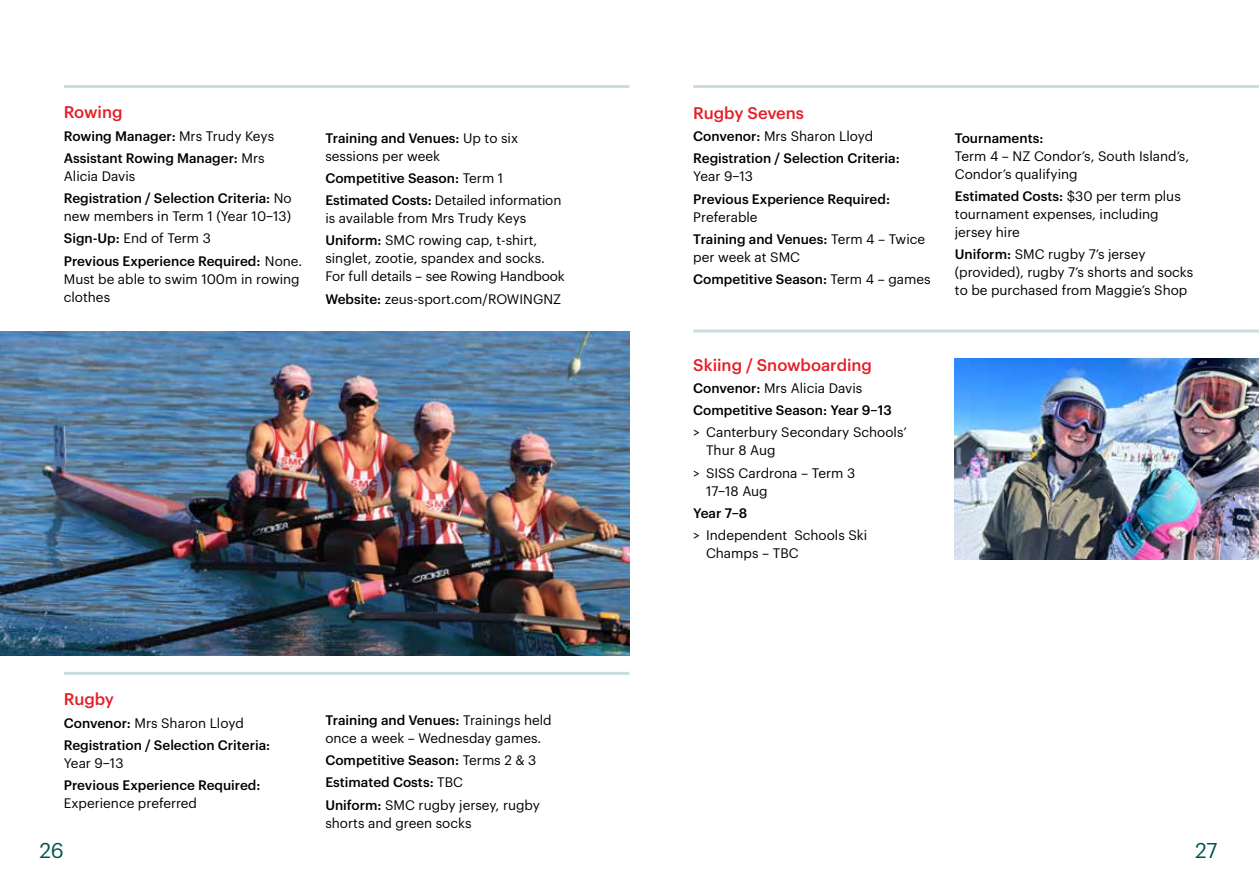
<style>
.page{position:relative;width:1259px;height:893px;background:#fff}
.page>*{position:absolute;margin:0;border:0;box-sizing:border-box;transform-origin:0 0}
.t1{font:21px "Graphik";color:#00544f}
.t2{font:500 16.5px "Graphik";color:#e31f27}
.t3{font:13.5px/18px "Graphik";color:#000}
.t4{font:500 13.5px/22.2px "Graphik";color:#000}
.s1{font-weight:400}
.s2{font-weight:500}
</style>
<div class="page">
<img style="left:0;top:332px;width:629px;height:324px">
<hr style="left:64px;top:85px;width:565px;height:3px;background:#cadddf">
<hr style="left:64px;top:672px;width:565px;height:3px;background:#cadddf">
<hr style="left:693px;top:330px;width:566px;height:3px;background:#cadddf">
<img style="left:955px;top:358px;width:304px;height:201px">
<hr style="left:693px;top:85px;width:566px;height:3px;background:#cadddf">
<p class="t2" style="left:64px;top:100px;width:60px">Rowing</p>
<p class="t4" style="left:64px;top:123px;width:212px">Rowing Manager: <span class="s1">Mrs Trudy Keys<br></span>Assistant Rowing Manager: <span class="s1">Mrs</span></p>
<p class="t4" style="left:64px;top:164px;width:229px"><span class="s1">Alicia Davis<br></span>Registration / Selection Criteria: <span class="s1">No</span></p>
<p class="t3" style="left:64px;top:204px;width:240px;line-height:22.2px">new members in Term 1 (Year 10–13)<br><span class="s2">Sign-Up:</span> End of Term 3<br><span class="s2">Previous Experience Required:</span> None.</p>
<p class="t3" style="left:64px;top:269px;width:237px">Must be able to swim 100m in rowing clothes</p>
<p class="t3" style="left:325px;top:127px;width:194px"><span class="s2">Training and Venues:</span> Up to six sessions per week</p>
<p class="t4" style="left:325px;top:166px;width:237px">Competitive Season: <span class="s1">Term 1<br></span>Estimated Costs: <span class="s1">Detailed information</span></p>
<p class="t3" style="left:325px;top:206px;width:213px;line-height:22.2px">is available from Mrs Trudy Keys<br><span class="s2">Uniform:</span> SMC rowing cap, t-shirt,</p>
<p class="t3" style="left:325px;top:248px;width:241px">singlet, zootie, spandex and socks.<br>For full details – see Rowing Handbook</p>
<p class="t3" style="left:325px;top:288px;width:237px"><span class="s2">Website:</span> zeus-sport.com/ROWINGNZ</p>
<p class="t2" style="left:64px;top:687px;width:52px">Rugby</p>
<p class="t4" style="left:64px;top:710px;width:208px">Convenor: <span class="s1">Mrs Sharon Lloyd<br></span>Registration / Selection Criteria:</p>
<p class="t3" style="left:64px;top:753px;width:61px">Year 9–13</p>
<p class="t4" style="left:64px;top:773px;width:198px">Previous Experience Required:</p>
<p class="t3" style="left:64px;top:793px;width:135px">Experience preferred</p>
<p class="t3" style="left:325px;top:710px;width:228px"><span class="s2">Training and Venues:</span> Trainings held once a week – Wednesday games.</p>
<p class="t4" style="left:325px;top:748px;width:216px">Competitive Season: <span class="s1">Terms 2 &amp; 3<br></span>Estimated Costs: <span class="s1">TBC<br></span>Uniform: <span class="s1">SMC rugby jersey, rugby</span></p>
<p class="t3" style="left:325px;top:812px;width:148px">shorts and green socks</p>
<p class="t2" style="left:693px;top:100px;width:112px">Rugby Sevens</p>
<p class="t4" style="left:693px;top:124px;width:208px">Convenor: <span class="s1">Mrs Sharon Lloyd<br></span>Registration / Selection Criteria:</p>
<p class="t3" style="left:693px;top:166px;width:61px">Year 9–13</p>
<p class="t4" style="left:693px;top:186px;width:198px">Previous Experience Required:</p>
<p class="t3" style="left:693px;top:205px;width:233px;line-height:22.2px">Preferable<br><span class="s2">Training and Venues:</span> Term 4 – Twice</p>
<p class="t3" style="left:693px;top:245px;width:239px;line-height:22.2px">per week at SMC<br><span class="s2">Competitive Season:</span> Term 4 – games</p>
<p class="t2" style="left:693px;top:352px;width:180px">Skiing / Snowboarding</p>
<p class="t4" style="left:693px;top:376px;width:200px">Convenor: <span class="s1">Mrs Alicia Davis<br></span>Competitive Season: Year 9–13</p>
<p class="t3" style="left:706px;top:422px;width:202px;text-indent:-13px">&gt; Canterbury Secondary Schools’<br>Thur 8 Aug</p>
<p class="t3" style="left:706px;top:463px;width:151px;text-indent:-13px">&gt; SISS Cardrona – Term 3<br>17–18 Aug</p>
<p class="t4" style="left:693px;top:501px;width:55px">Year 7–8</p>
<p class="t3" style="left:706px;top:525px;width:163px;text-indent:-13px">&gt; Independent Schools Ski<br>Champs – TBC</p>
<p class="t4" style="left:955px;top:126px;width:90px">Tournaments:</p>
<p class="t3" style="left:955px;top:146px;width:236px">Term 4 – NZ Condor’s, South Island’s,<br>Condor’s qualifying</p>
<p class="t3" style="left:955px;top:186px;width:227px"><span class="s2">Estimated Costs:</span> $30 per term plus tournament expenses, including jersey hire</p>
<p class="t3" style="left:955px;top:244px;width:240px"><span class="s2">Uniform:</span> SMC rugby 7’s jersey (provided), rugby 7’s shorts and socks to be purchased from Maggie’s Shop</p>
<h1 class="t1" style="left:39px;top:834px;width:26px">26</h1>
<h1 class="t1" style="left:1195px;top:834px;width:24px">27</h1>
</div>
